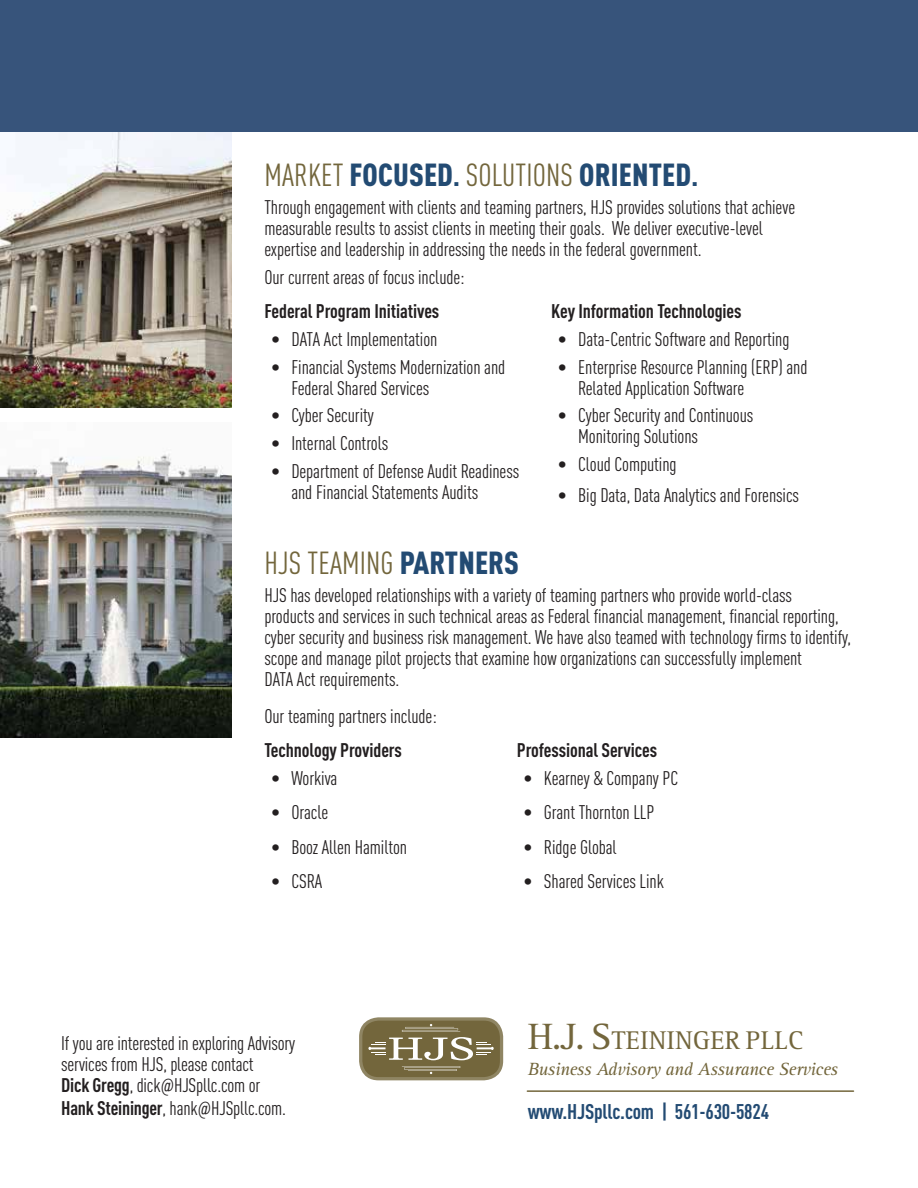
<style>
.page{position:relative;width:918px;height:1188px;background:#fff}
.page>*{position:absolute;margin:0;border:0;box-sizing:border-box;transform-origin:0 0}
.t1{font:condensed 31.5px "DINOT";letter-spacing:.005em;color:#73663c}
.t2{font:26.55px "Rotis Serif";letter-spacing:.015em;color:#73663c}
.t3{font:700 condensed 21px "DINOT";letter-spacing:-.01em;color:#234b73}
.t4{font:condensed 19.5px/21px "DINOT";letter-spacing:-.005em;color:#231f20}
.t5{font:700 condensed 19.5px "DINOT";letter-spacing:-.005em;color:#231f20}
.t6{font:italic 18.3px "Rotis Serif";letter-spacing:-.02em;color:#73663c}
.s1{font-weight:900;color:#234b73}
.s2{font-weight:700;color:#234b73}
.s3{font-weight:700}
.s4{font-size:37.8px}
</style>
<div class="page">
<img style="left:0;top:132px;width:232px;height:275px">
<div style="left:0;top:0;width:918px;height:132px;background:#37547b"></div>
<div style="left:361px;top:1019px;width:141px;height:60px;background:#73663c;border-radius:18px"></div>
<div style="left:359px;top:1017px;width:144px;height:63px;border:3px solid #8f8563;border-radius:18px"></div>
<svg style="left:368px;top:1024px;width:126px;height:36px"></svg>
<svg style="left:402px;top:1066px;width:58px;height:8px"></svg>
<hr style="left:527px;top:1090px;width:327px;height:2px;background:#73663c">
<img style="left:0;top:453px;width:232px;height:285px">
<h1 class="t1" style="left:265px;top:157px;width:435px">MARKET <span class="s1">FOCUSED</span><span class="s2">.</span> SOLUTIONS <span class="s1">ORIENTED</span><span class="s2">.</span></h1>
<p class="t4" style="left:264px;top:196px;width:532px">Through engagement with clients and teaming partners, HJS provides solutions that achieve measurable results to assist clients in meeting their goals. We deliver executive-level expertise and leadership in addressing the needs in the federal government.</p>
<p class="t4" style="left:264px;top:266px;width:202px">Our current areas of focus include:</p>
<p class="t5" style="left:264px;top:299px;width:177px">Federal Program Initiatives</p>
<p class="t4" style="left:271px;top:328px;width:168px">• DATA Act Implementation</p>
<p class="t4" style="left:291px;top:356px;width:215px;text-indent:-20px">• Financial Systems Modernization and<br>Federal Shared Services</p>
<p class="t4" style="left:271px;top:405px;width:104px">• Cyber Security</p>
<p class="t4" style="left:271px;top:433px;width:119px">• Internal Controls</p>
<p class="t4" style="left:291px;top:460px;width:229px;text-indent:-20px">• Department of Defense Audit Readiness and Financial Statements Audits</p>
<p class="t5" style="left:551px;top:299px;width:192px">Key Information Technologies</p>
<p class="t4" style="left:558px;top:328px;width:233px">• Data-Centric Software and Reporting</p>
<p class="t4" style="left:578px;top:356px;width:231px;text-indent:-20px">• Enterprise Resource Planning (ERP) and<br>Related Application Software</p>
<p class="t4" style="left:578px;top:405px;width:177px;text-indent:-20px">• Cyber Security and Continuous<br>Monitoring Solutions</p>
<p class="t4" style="left:558px;top:454px;width:120px">• Cloud Computing</p>
<p class="t4" style="left:558px;top:484px;width:243px">• Big Data, Data Analytics and Forensics</p>
<h1 class="t1" style="left:265px;top:545px;width:256px">HJS TEAMING <span class="s1">PARTNERS</span></h1>
<p class="t4" style="left:264px;top:584px;width:588px">HJS has developed relationships with a variety of teaming partners who provide world-class<br>products and services in such technical areas as Federal financial management, financial reporting, cyber security and business risk management. We have also teamed with technology firms to identify, scope and manage pilot projects that examine how organizations can successfully implement<br>DATA Act requirements.</p>
<p class="t4" style="left:264px;top:706px;width:174px">Our teaming partners include:</p>
<p class="t5" style="left:264px;top:738px;width:139px">Technology Providers</p>
<p class="t4" style="left:271px;top:767px;width:68px">• Workiva</p>
<p class="t4" style="left:271px;top:802px;width:59px">• Oracle</p>
<p class="t4" style="left:271px;top:836px;width:138px">• Booz Allen Hamilton</p>
<p class="t4" style="left:271px;top:871px;width:53px">• CSRA</p>
<p class="t5" style="left:517px;top:738px;width:142px">Professional Services</p>
<p class="t4" style="left:524px;top:767px;width:156px">• Kearney &amp; Company PC</p>
<p class="t4" style="left:524px;top:802px;width:132px">• Grant Thornton LLP</p>
<p class="t4" style="left:524px;top:836px;width:95px">• Ridge Global</p>
<p class="t4" style="left:524px;top:871px;width:142px">• Shared Services Link</p>
<p class="t4" style="left:61px;top:1033px;width:236px;line-height:21.5px">If you are interested in exploring Advisory services from HJS, please contact<br><span class="s3">Dick Gregg</span>, dick@HJSpllc.com or <span class="s3">Hank Steininger</span>, hank@HJSpllc.com.</p>
<h2 class="t2" style="left:528px;top:1025px;width:277px"><span class="s4">H.J. S</span>TEININGER PLLC</h2>
<p class="t6" style="left:528px;top:1059px;width:312px">Business Advisory and Assurance Services</p>
<p class="t3" style="left:528px;top:1099px;width:243px">www.HJSpllc.com | 561-630-5824</p>
</div>
